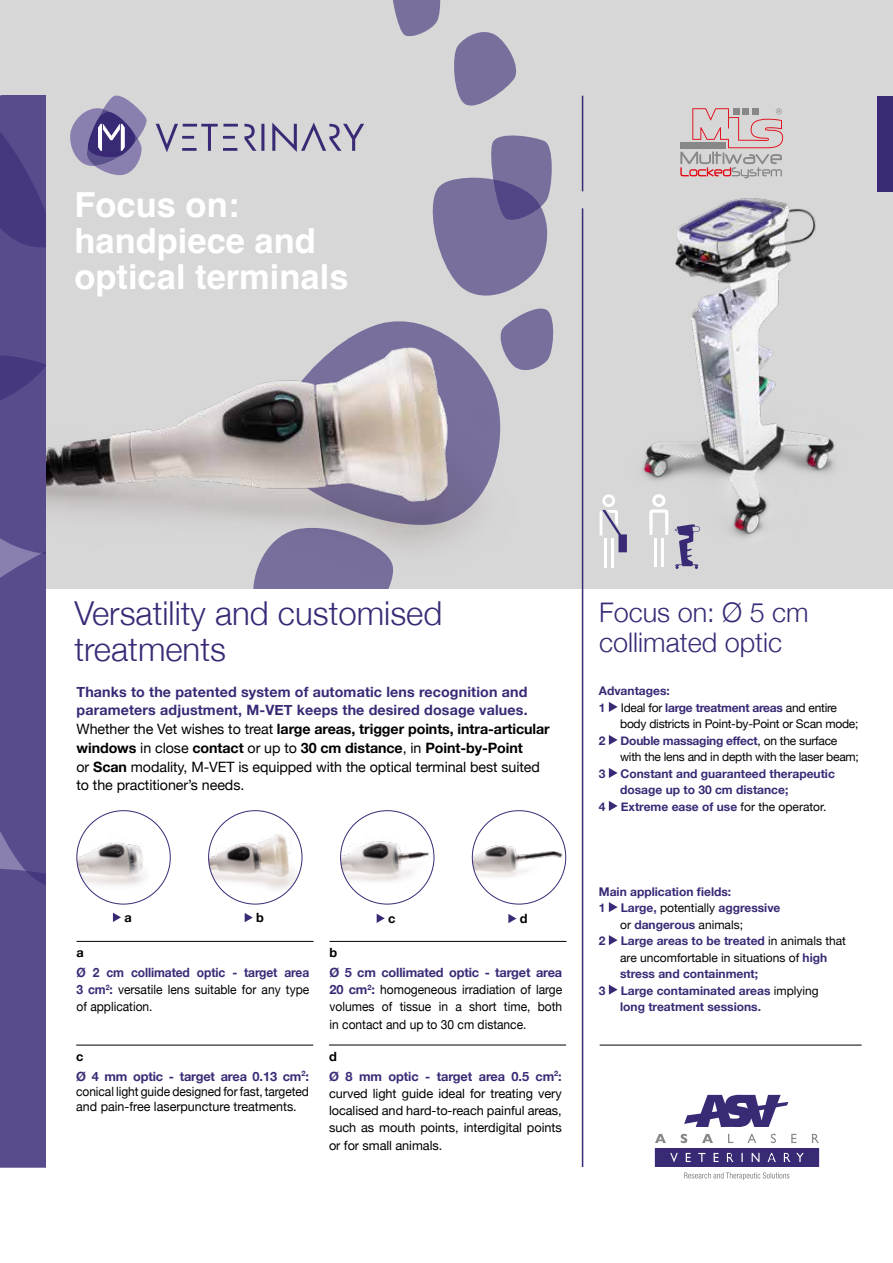
<style>
.page{position:relative;width:893px;height:1263px;background:#fff}
.page>*{position:absolute;margin:0;border:0;box-sizing:border-box;transform-origin:0 0}
.t1{font:700 34.5px/36px "Helvetica";color:#fff}
.t2{font:300 33px/36px "Helvetica Neue";color:#3a2a76}
.t3{font:300 27px/30px "Helvetica Neue";color:#3a2a76}
.t4{font:14.25px/18.8px "Helvetica Neue";letter-spacing:-.005em;color:#000}
.t5{font:12.75px/17.2px "Helvetica Neue";color:#000;text-align:justify;scale:.94 1}
.t6{font:12.75px/17.2px "Helvetica Neue";color:#000;text-align:justify}
.t7{font:700 12.75px/20px "Helvetica Neue";letter-spacing:-.01em;color:#3a2a76}
.t8{font:700 12.75px "Helvetica Neue";color:#000}
.t9{font:700 12px/16.5px "Helvetica Neue";color:#3a2a76}
.t10{font:12px/16.5px "Helvetica Neue";letter-spacing:-.02em;color:#000}
.s1{font-weight:700;color:#3a2a76}
.s2{font-weight:700}
.s3{color:#000}
.s4{font-weight:400;color:#000}
</style>
<div class="page">
<div style="left:0;top:0;width:893px;height:588px;background:#d7d7d7"></div>
<div style="left:253px;top:571px;width:140px;height:17px;background:#786f9c"></div>
<img style="left:599px;top:170px;width:279px;height:367px">
<svg style="left:393px;top:0;width:48px;height:37px"></svg>
<svg style="left:432px;top:135px;width:122px;height:236px"></svg>
<svg style="left:356px;top:310px;width:152px;height:24px"></svg>
<svg style="left:454px;top:32px;width:63px;height:74px"></svg>
<img style="left:45px;top:334px;width:475px;height:237px">
<div style="left:878px;top:96px;width:15px;height:96px;background:#3a2a76"></div>
<svg style="left:680px;top:108px;width:103px;height:70px"></svg>
<svg style="left:0;top:96px;width:45px;height:1071px;background:#594b8b"></svg>
<hr style="left:654px;top:538px;width:3px;height:28px;background:#fff">
<hr style="left:661px;top:538px;width:3px;height:28px;background:#fff">
<svg style="left:649px;top:494px;width:19px;height:41px"></svg>
<svg style="left:675px;top:524px;width:25px;height:45px"></svg>
<hr style="left:604px;top:539px;width:2px;height:29px;background:#fff">
<svg style="left:600px;top:494px;width:27px;height:58px"></svg>
<hr style="left:611px;top:539px;width:3px;height:29px;background:#fff">
<svg style="left:684px;top:1095px;width:104px;height:32px"></svg>
<svg style="left:655px;top:1134px;width:164px;height:46px"></svg>
<hr style="left:582px;top:208px;width:1px;height:959px;background:#3a2a76">
<hr style="left:582px;top:96px;width:1px;height:95px;background:#3a2a76">
<svg style="left:609px;top:702px;width:9px;height:10px"></svg>
<svg style="left:609px;top:735px;width:9px;height:10px"></svg>
<svg style="left:609px;top:768px;width:9px;height:10px"></svg>
<svg style="left:609px;top:801px;width:9px;height:10px"></svg>
<svg style="left:609px;top:902px;width:9px;height:10px"></svg>
<svg style="left:609px;top:935px;width:9px;height:10px"></svg>
<svg style="left:609px;top:984px;width:9px;height:11px"></svg>
<hr style="left:330px;top:941px;width:237px;height:1px;background:#000">
<hr style="left:77px;top:941px;width:237px;height:1px;background:#000">
<hr style="left:76px;top:1045px;width:237px;height:1px;background:#000">
<hr style="left:329px;top:1045px;width:237px;height:1px;background:#000">
<img style="left:77px;top:811px;width:93px;height:93px;border-radius:47px">
<svg style="left:113px;top:913px;width:8px;height:9px"></svg>
<svg style="left:245px;top:913px;width:8px;height:9px"></svg>
<img style="left:209px;top:811px;width:93px;height:93px;border-radius:47px">
<svg style="left:508px;top:914px;width:8px;height:9px"></svg>
<img style="left:472px;top:811px;width:94px;height:93px;border-radius:47px">
<svg style="left:377px;top:914px;width:8px;height:9px"></svg>
<img style="left:341px;top:811px;width:93px;height:93px;border-radius:47px">
<hr style="left:600px;top:1045px;width:262px;height:1px;background:#000">
<svg style="left:70px;top:95px;width:77px;height:81px"></svg>
<svg style="left:156px;top:122px;width:208px;height:30px"></svg>
<h1 class="t1" style="left:74px;top:191px;width:276px">Focus on: handpiece and optical terminals</h1>
<h2 class="t2" style="left:74px;top:593px;width:369px">Versatility and customised treatments</h2>
<p class="t4" style="left:77px;top:683px;width:475px"><span class="s1">Thanks to the patented system of automatic lens recognition and parameters adjustment, M-VET keeps the desired dosage values.<br></span>Whether the Vet wishes to treat <span class="s2">large areas, trigger points, intra-articular windows</span> in close <span class="s2">contact</span> or up to <span class="s2">30 cm distance</span>, in <span class="s2">Point-by-Point<br></span>or <span class="s2">Scan</span> modality, M-VET is equipped with the optical terminal best suited to the practitioner’s needs.</p>
<p class="t8" style="left:124px;top:907px;width:9px">a</p>
<p class="t8" style="left:256px;top:908px;width:9px">b</p>
<p class="t8" style="left:388px;top:908px;width:9px">c</p>
<p class="t8" style="left:520px;top:909px;width:9px">d</p>
<p class="t8" style="left:77px;top:942px;width:9px">a</p>
<p class="t5" style="left:77px;top:964px;width:249px"><span class="s1">Ø 2 cm collimated optic - target area 3 cm</span><sup>2</sup><span class="s1">:</span> versatile lens suitable for any type of application.</p>
<p class="t7" style="left:76px;top:1046px;width:234px"><span class="s3">c<br></span>Ø 4 mm optic - target area 0.13 cm<sup>2</sup>:</p>
<p class="t5" style="left:76px;top:1084px;width:249px;line-height:15.3px">conical light guide designed for fast, targeted and pain-free laserpuncture treatments.</p>
<p class="t8" style="left:330px;top:942px;width:9px">b</p>
<p class="t5" style="left:330px;top:964px;width:249px"><span class="s1">Ø 5 cm collimated optic - target area 20 cm</span><sup>2</sup><span class="s1">:</span> homogeneous irradiation of large volumes of tissue in a short time, both in contact and up to 30 cm distance.</p>
<p class="t7" style="left:329px;top:1046px;width:234px"><span class="s3">d<br></span>Ø 8 mm optic - target area 0.5 cm<sup>2</sup>:</p>
<p class="t6" style="left:329px;top:1085px;width:234px">curved light guide ideal for treating very localised and hard-to-reach painful areas, such as mouth points, interdigital points or for small animals.</p>
<h3 class="t3" style="left:599px;top:595px;width:211px">Focus on: Ø 5 cm collimated optic</h3>
<p class="t9" style="left:599px;top:683px;width:72px">Advantages:<br>1</p>
<p class="t10" style="left:620px;top:700px;width:240px">Ideal for <span class="s1">large treatment areas</span> and entire body districts in Point-by-Point or Scan mode;</p>
<p class="t9" style="left:599px;top:733px;width:8px">2</p>
<p class="t10" style="left:620px;top:733px;width:240px"><span class="s1">Double massaging effect</span>, on the surface with the lens and in depth with the laser beam;</p>
<p class="t9" style="left:599px;top:766px;width:8px">3</p>
<p class="t9" style="left:620px;top:766px;width:216px">Constant and guaranteed therapeutic dosage up to 30 cm distance;</p>
<p class="t9" style="left:599px;top:799px;width:8px">4</p>
<p class="t9" style="left:621px;top:799px;width:207px">Extreme ease of use <span class="s4">for the operator.</span></p>
<p class="t9" style="left:599px;top:883px;width:134px">Main application fields:<br>1</p>
<p class="t9" style="left:620px;top:900px;width:162px">Large, <span class="s4">potentially</span> aggressive <span class="s4">or</span> dangerous <span class="s4">animals;</span></p>
<p class="t9" style="left:599px;top:933px;width:8px">2</p>
<p class="t9" style="left:620px;top:933px;width:227px">Large areas to be treated <span class="s4">in animals that are uncomfortable in situations of</span> high stress and containment;</p>
<p class="t9" style="left:599px;top:982px;width:8px">3</p>
<p class="t9" style="left:620px;top:982px;width:200px">Large contaminated areas <span class="s4">implying </span>long treatment sessions.</p>
</div>
